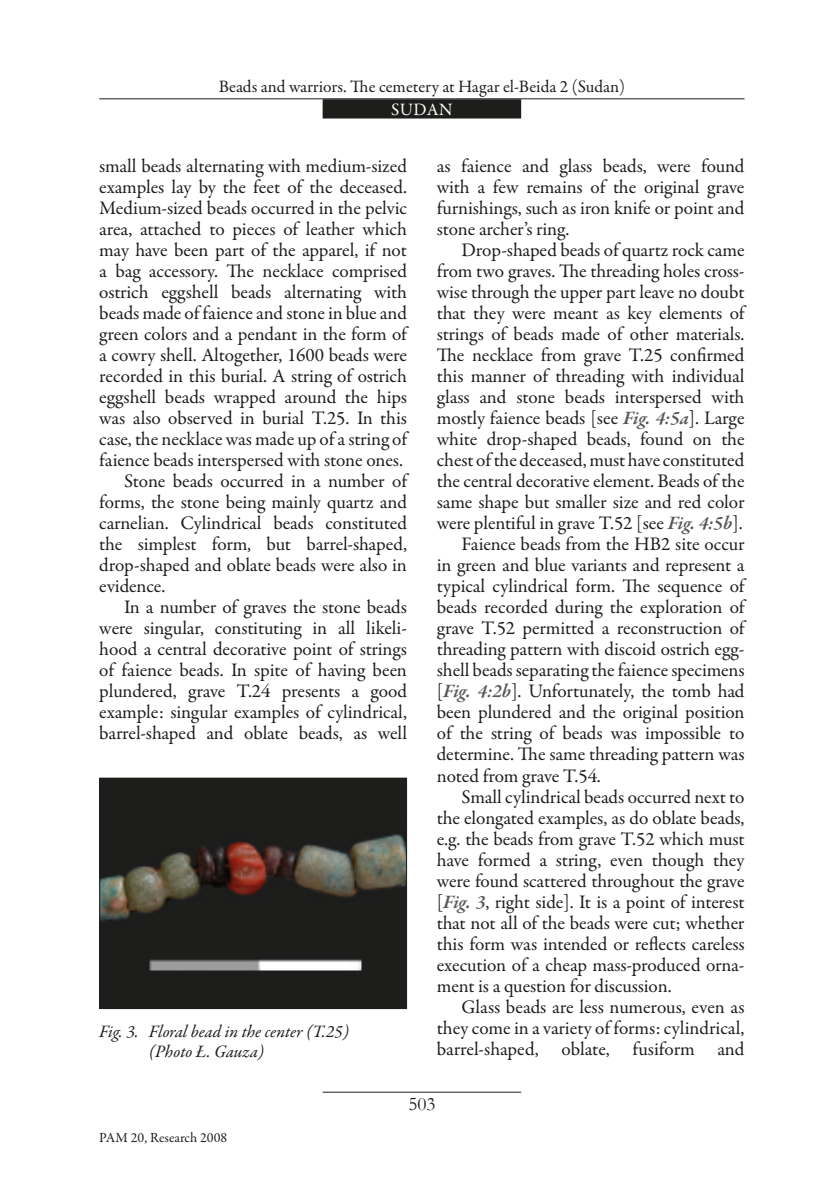
<style>
.page{position:relative;width:819px;height:1191px;background:#fff}
.page>*{position:absolute;margin:0;border:0;box-sizing:border-box;transform-origin:0 0}
.t1{font:19.25px/21px "Garamond Premr Pro";letter-spacing:-.01em;color:#1d1d1b;text-align:justify}
.t2{font:19.25px "Garamond";color:#1d1d1b}
.t3{font:17.5px "Garamond Premr Pro";color:#1d1d1b}
.t4{font:italic 17.5px/20.1px "Garamond Premr Pro";color:#1d1d1b}
.t5{font:17.5px "Garamond Premr Pro";color:#fff}
.t6{font:14px "Garamond Premr Pro";color:#1d1d1b}
.s1{font-weight:600;font-style:italic;color:#575756}
</style>
<div class="page">
<hr style="left:99px;top:98px;width:645px;height:1px;background:#1d1d1b">
<div style="left:322px;top:99px;width:199px;height:19px;background:#1d1d1b"></div>
<hr style="left:322px;top:1091px;width:199px;height:1px;background:#1d1d1b">
<img style="left:101px;top:779px;width:304px;height:228px">
<div style="left:99px;top:777px;width:308px;height:232px;border:1px solid #1d1d1b"></div>
<p class="t3" style="left:219px;top:76px;width:408px">Beads and warriors. The cemetery at Hagar el-Beida 2 (Sudan)</p>
<p class="t5" style="left:391px;top:99px;width:63px">sudan</p>
<p class="t1" style="left:99px;top:156px;width:309px">small beads alternating with medium-sized</p>
<p class="t1" style="left:99px;top:177px;width:309px">examples lay by the feet of the deceased.</p>
<p class="t1" style="left:99px;top:198px;width:309px">Medium-sized beads occurred in the pelvic</p>
<p class="t1" style="left:99px;top:219px;width:309px">area, attached to pieces of leather which</p>
<p class="t1" style="left:99px;top:240px;width:309px">may have been part of the apparel, if not</p>
<p class="t1" style="left:99px;top:261px;width:309px">a bag accessory. The necklace comprised</p>
<p class="t1" style="left:99px;top:282px;width:309px">ostrich eggshell beads alternating with</p>
<p class="t1" style="left:99px;top:303px;width:309px">beads made of faience and stone in blue and</p>
<p class="t1" style="left:99px;top:324px;width:309px">green colors and a pendant in the form of</p>
<p class="t1" style="left:99px;top:345px;width:309px">a cowry shell. Altogether, 1600 beads were</p>
<p class="t1" style="left:99px;top:366px;width:309px">recorded in this burial. A string of ostrich</p>
<p class="t1" style="left:99px;top:387px;width:309px">eggshell beads wrapped around the hips</p>
<p class="t1" style="left:99px;top:408px;width:309px">was also observed in burial T.25. In this</p>
<p class="t1" style="left:99px;top:429px;width:309px">case, the necklace was made up of a string of</p>
<p class="t1" style="left:99px;top:450px;width:305px">faience beads interspersed with stone ones.</p>
<p class="t1" style="left:124px;top:471px;width:284px">Stone beads occurred in a number of</p>
<p class="t1" style="left:99px;top:492px;width:309px">forms, the stone being mainly quartz and</p>
<p class="t1" style="left:99px;top:513px;width:309px">carnelian. Cylindrical beads constituted</p>
<p class="t1" style="left:99px;top:534px;width:309px">the simplest form, but barrel-shaped,</p>
<p class="t1" style="left:99px;top:555px;width:309px">drop-shaped and oblate beads were also in</p>
<p class="t1" style="left:99px;top:576px;width:68px">evidence.</p>
<p class="t1" style="left:124px;top:597px;width:284px">In a number of graves the stone beads</p>
<p class="t1" style="left:99px;top:618px;width:309px">were singular, constituting in all likeli-</p>
<p class="t1" style="left:99px;top:639px;width:309px">hood a central decorative point of strings</p>
<p class="t1" style="left:99px;top:660px;width:309px">of faience beads. In spite of having been</p>
<p class="t1" style="left:99px;top:681px;width:309px">plundered, grave T.24 presents a good</p>
<p class="t1" style="left:99px;top:702px;width:309px">example: singular examples of cylindrical,</p>
<p class="t1" style="left:99px;top:723px;width:309px">barrel-shaped and oblate beads, as well</p>
<p class="t4" style="left:149px;top:1022px;width:201px;text-indent:-50px">Fig. 3. Floral bead in the center (T.25) (Photo Ł. Gauza)</p>
<p class="t1" style="left:437px;top:156px;width:309px">as faience and glass beads, were found with a few remains of the original grave furnishings, such as iron knife or point and stone archer’s ring.</p>
<p class="t1" style="left:461px;top:240px;width:284px">Drop-shaped beads of quartz rock came</p>
<p class="t1" style="left:437px;top:261px;width:309px">from two graves. The threading holes cross-</p>
<p class="t1" style="left:437px;top:282px;width:309px">wise through the upper part leave no doubt</p>
<p class="t1" style="left:437px;top:303px;width:309px">that they were meant as key elements of</p>
<p class="t1" style="left:437px;top:324px;width:309px">strings of beads made of other materials.</p>
<p class="t1" style="left:437px;top:345px;width:309px">The necklace from grave T.25 confirmed</p>
<p class="t1" style="left:437px;top:366px;width:309px">this manner of threading with individual</p>
<p class="t1" style="left:437px;top:387px;width:309px">glass and stone beads interspersed with</p>
<p class="t1" style="left:437px;top:408px;width:309px">mostly faience beads [see <span class="s1">Fig. 4:5a</span>]. Large</p>
<p class="t1" style="left:437px;top:429px;width:309px">white drop-shaped beads, found on the</p>
<p class="t1" style="left:437px;top:450px;width:309px">chest of the deceased, must have constituted</p>
<p class="t1" style="left:437px;top:471px;width:309px">the central decorative element. Beads of the</p>
<p class="t1" style="left:437px;top:492px;width:309px">same shape but smaller size and red color</p>
<p class="t1" style="left:437px;top:513px;width:307px">were plentiful in grave T.52 [see <span class="s1">Fig. 4:5b</span>].</p>
<p class="t1" style="left:461px;top:534px;width:284px">Faience beads from the HB2 site occur</p>
<p class="t1" style="left:437px;top:555px;width:309px">in green and blue variants and represent a</p>
<p class="t1" style="left:437px;top:576px;width:309px">typical cylindrical form. The sequence of</p>
<p class="t1" style="left:437px;top:597px;width:309px">beads recorded during the exploration of</p>
<p class="t1" style="left:437px;top:618px;width:309px">grave T.52 permitted a reconstruction of</p>
<p class="t1" style="left:437px;top:639px;width:309px">threading pattern with discoid ostrich egg-</p>
<p class="t1" style="left:437px;top:660px;width:309px">shell beads separating the faience specimens</p>
<p class="t1" style="left:437px;top:681px;width:309px">[<span class="s1">Fig. 4:2b</span>]. Unfortunately, the tomb had</p>
<p class="t1" style="left:437px;top:702px;width:309px">been plundered and the original position</p>
<p class="t1" style="left:437px;top:723px;width:309px">of the string of beads was impossible to</p>
<p class="t1" style="left:437px;top:744px;width:309px">determine. The same threading pattern was</p>
<p class="t1" style="left:437px;top:765px;width:165px">noted from grave T.54.</p>
<p class="t1" style="left:461px;top:786px;width:284px">Small cylindrical beads occurred next to</p>
<p class="t1" style="left:437px;top:807px;width:309px">the elongated examples, as do oblate beads,</p>
<p class="t1" style="left:437px;top:828px;width:309px">e.g. the beads from grave T.52 which must</p>
<p class="t1" style="left:437px;top:849px;width:309px">have formed a string, even though they</p>
<p class="t1" style="left:437px;top:870px;width:309px">were found scattered throughout the grave</p>
<p class="t1" style="left:437px;top:891px;width:309px">[<span class="s1">Fig. 3</span>, right side]. It is a point of interest</p>
<p class="t1" style="left:437px;top:912px;width:309px">that not all of the beads were cut; whether</p>
<p class="t1" style="left:437px;top:933px;width:309px">this form was intended or reflects careless</p>
<p class="t1" style="left:437px;top:954px;width:309px">execution of a cheap mass-produced orna-</p>
<p class="t1" style="left:437px;top:975px;width:236px">ment is a question for discussion.</p>
<p class="t1" style="left:461px;top:996px;width:284px">Glass beads are less numerous, even as</p>
<p class="t1" style="left:437px;top:1017px;width:309px">they come in a variety of forms: cylindrical,</p>
<p class="t1" style="left:437px;top:1038px;width:309px">barrel-shaped, oblate, fusiform and</p>
<p class="t6" style="left:99px;top:1128px;width:11px">PAM</p>
<p class="t6" style="left:131px;top:1128px;width:98px">20, Research 2008</p>
<p class="t2" style="left:408px;top:1090px;width:29px">503</p>
</div>
